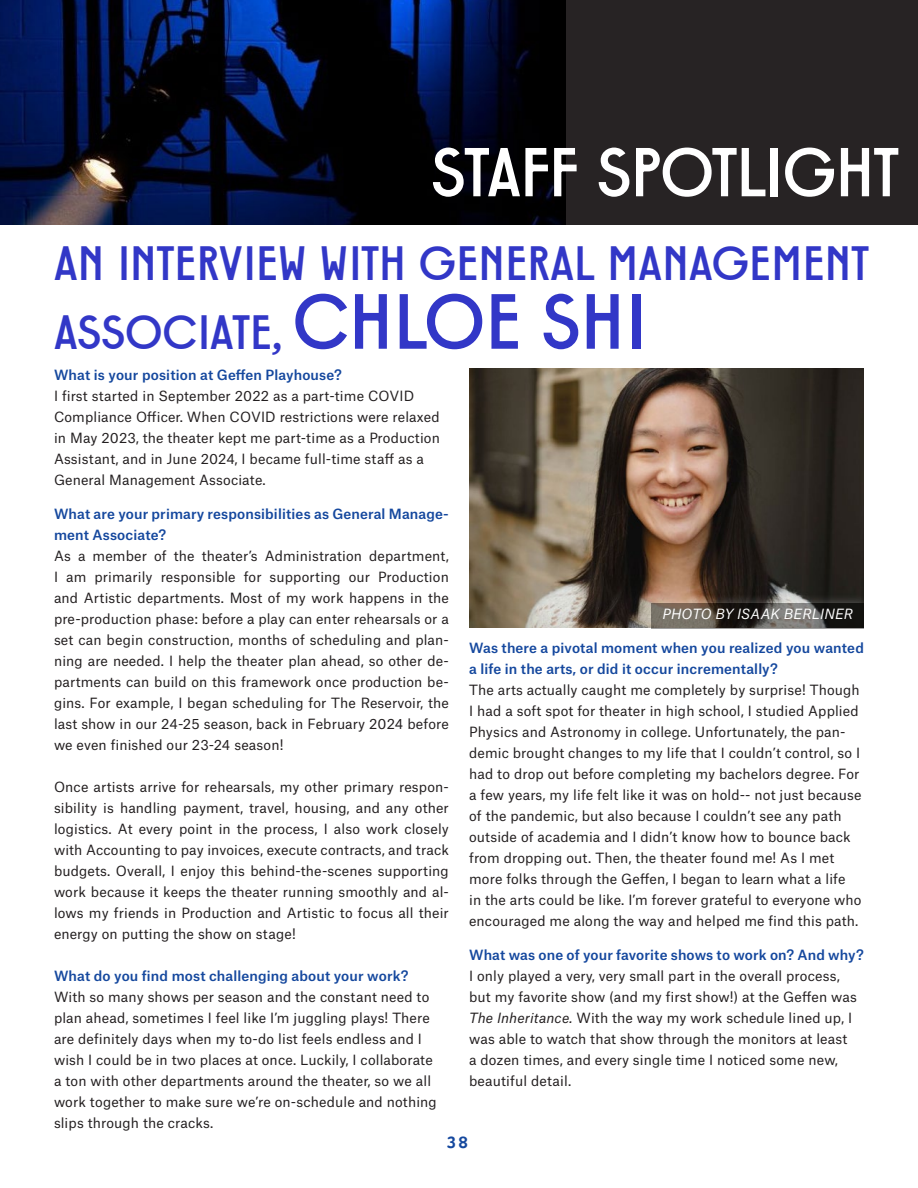
<style>
.page{position:relative;width:918px;height:1188px;background:#fff}
.page>*{position:absolute;margin:0;border:0;box-sizing:border-box;transform-origin:0 0}
.t1{font:69px "Play";letter-spacing:-.025em;color:#fff}
.t2{font:48px/69px "Play";color:#3237c7}
.Styles_for_Word_RTF_Imported_Lists_Norma{font:700 18px "Courier";color:#15489e}
.t3{font:13.5px/21px "Atlas Grotesk";letter-spacing:.01em;color:#231f20}
.t4{font:500 13.5px/21px "Atlas Grotesk";letter-spacing:.01em;color:#15489e}
.Photo_Credit___Play_4_5_8{font:italic 13.5px "Atlas Grotesk";letter-spacing:.015em;color:#fff}
.s1{font-size:78px}
.s2{font-weight:500;color:#15489e}
.s3{font-style:italic}
</style>
<div class="page">
<img style="left:469px;top:369px;width:395px;height:259px">
<div style="left:353px;top:0;width:565px;height:225px;background:#231f20"></div>
<div style="left:641px;top:593px;width:232px;height:46px;background:#fff;opacity:.75"></div>
<svg style="left:651px;top:603px;width:212px;height:26px;background:#514d47"></svg>
<img style="left:0;top:0;width:565px;height:225px">
<p class="t1" style="left:431px;top:124px;width:470px">STAFF SPOTLIGHT</p>
<p class="t2" style="left:54px;top:226px;width:817px">AN INTERVIEW WITH GENERAL MANAGEMENT<br>ASSOCIATE, <span class="s1">CHLOE SHI</span></p>
<p class="t4" style="left:54px;top:363px;width:289px">What is your position at Geffen Playhouse?</p>
<p class="t3" style="left:54px;top:384px;width:387px">I first started in September 2022 as a part-time COVID Compliance Officer. When COVID restrictions were relaxed in May 2023, the theater kept me part-time as a Production Assistant, and in June 2024, I became full-time staff as a General Management Associate.</p>
<p class="t4" style="left:54px;top:502px;width:396px">What are your primary responsibilities as General Manage&shy;ment Associate?</p>
<p class="t3" style="left:54px;top:544px;width:396px;text-align:justify">As a member of the theater’s Administration department, I am primarily responsible for supporting our Production and Artistic departments. Most of my work happens in the pre-production phase: before a play can enter rehearsals or a set can begin construction, months of scheduling and plan&shy;ning are needed. I help the theater plan ahead, so other de&shy;partments can build on this framework once production be&shy;gins. For example, I began scheduling for The Reservoir, the last show in our 24-25 season, back in February 2024 before we even finished our 23-24 season!</p>
<p class="t3" style="left:54px;top:775px;width:396px;text-align:justify">Once artists arrive for rehearsals, my other primary respon&shy;sibility is handling payment, travel, housing, and any other logistics. At every point in the process, I also work closely with Accounting to pay invoices, execute contracts, and track budgets. Overall, I enjoy this behind-the-scenes supporting work because it keeps the theater running smoothly and al&shy;lows my friends in Production and Artistic to focus all their energy on putting the show on stage!</p>
<p class="t3" style="left:54px;top:964px;width:384px"><span class="s2">What do you find most challenging about your work?<br></span>With so many shows per season and the constant need to plan ahead, sometimes I feel like I’m juggling plays! There are definitely days when my to-do list feels endless and I wish I could be in two places at once. Luckily, I collaborate a ton with other departments around the theater, so we all work together to make sure we’re on-schedule and nothing slips through the cracks.</p>
<p class="Photo_Credit___Play_4_5_8" style="left:662px;top:604px;width:192px">PHOTO BY ISAAK BERLINER</p>
<p class="t4" style="left:469px;top:636px;width:396px">Was there a pivotal moment when you realized you wanted a life in the arts, or did it occur incrementally?</p>
<p class="t3" style="left:469px;top:678px;width:394px">The arts actually caught me completely by surprise! Though I had a soft spot for theater in high school, I studied Applied Physics and Astronomy in college. Unfortunately, the pan&shy;demic brought changes to my life that I couldn’t control, so I had to drop out before completing my bachelors degree. For a few years, my life felt like it was on hold-- not just because of the pandemic, but also because I couldn’t see any path outside of academia and I didn’t know how to bounce back from dropping out. Then, the theater found me! As I met more folks through the Geffen, I began to learn what a life<br>in the arts could be like. I’m forever grateful to everyone who encouraged me along the way and helped me find this path.</p>
<p class="t4" style="left:469px;top:943px;width:396px">What was one of your favorite shows to work on? And why?</p>
<p class="t3" style="left:469px;top:964px;width:389px">I only played a very, very small part in the overall process, but my favorite show (and my first show!) at the Geffen was <span class="s3">The Inheritance.</span> With the way my work schedule lined up, I was able to watch that show through the monitors at least a dozen times, and every single time I noticed some new, beautiful detail.</p>
<p class="Styles_for_Word_RTF_Imported_Lists_Norma" style="left:446px;top:1127px;width:24px">38</p>
</div>
